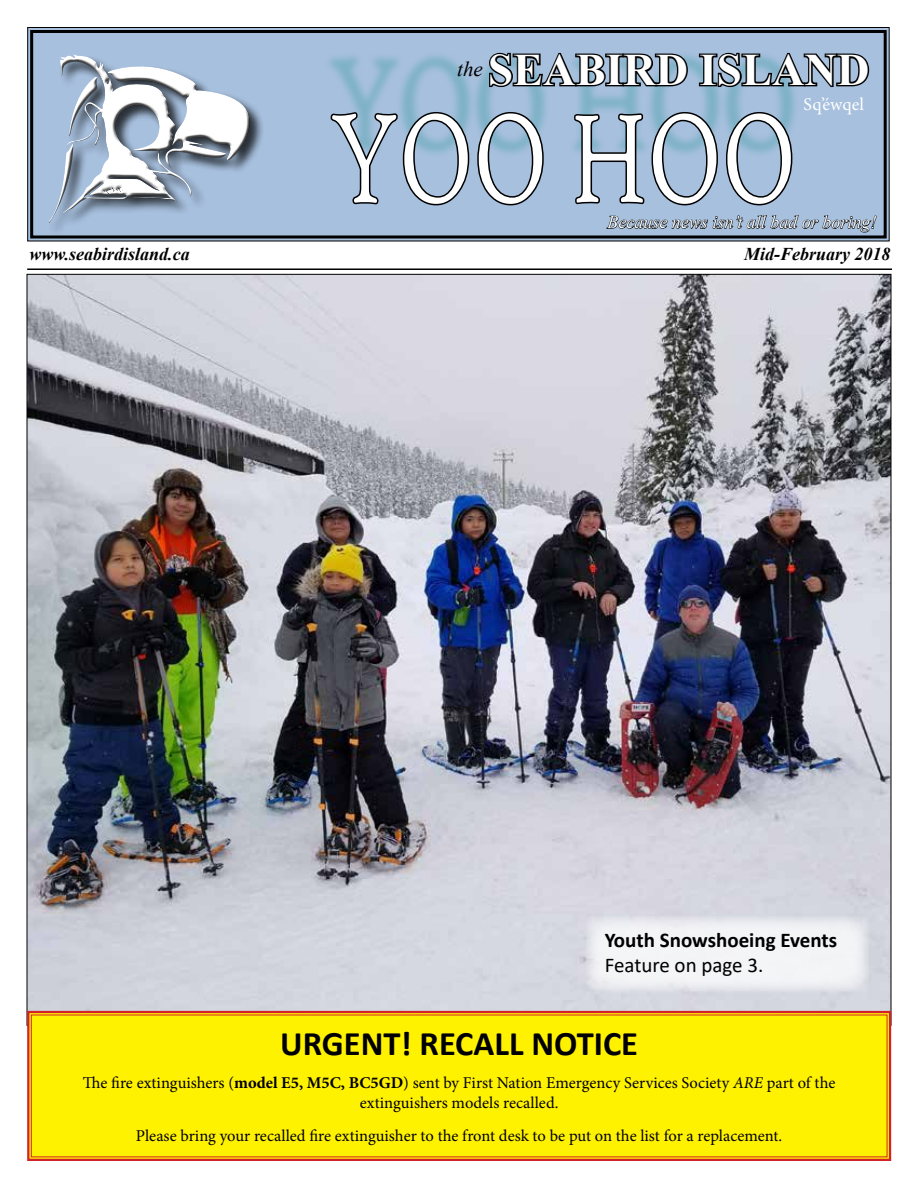
<style>
.page{position:relative;width:918px;height:1188px;background:#fff}
.page>*{position:absolute;margin:0;border:0;box-sizing:border-box;transform-origin:0 0}
.t1{font:135px "High Tower Text";color:#fff;scale:.67 1}
.t2{font:700 45px "Times New Roman";color:#fff}
.t3{font:700 34.5px "Calibri";color:#000}
.t4{font:700 21px "Calibri";color:#000}
.t5{font:21px "Calibri";color:#000}
.t6{font:italic 700 18px "Times New Roman";color:#000}
.t7{font:italic 18px "Times New Roman";color:#fff}
.t8{font:18px "Minion Pro";letter-spacing:.005em;color:#fff}
.t9{font:16.5px/19.8px "Minion Pro";color:#000;text-align:center}
.s1{font-weight:700}
.s2{font-style:italic}
</style>
<div class="page">
<img style="left:29px;top:276px;width:860px;height:734px">
<svg style="left:27px;top:27px;width:863px;height:215px;background:#9eb6d2"></svg>
<div style="left:30px;top:30px;width:857px;height:208px;border:3px solid #000"></div>
<hr style="left:27px;top:268px;width:865px;height:2px;background:#000">
<div style="left:324px;top:51px;width:476px;height:108px;background:#3c9ba2;opacity:.39"></div>
<svg style="left:329px;top:110px;width:216px;height:97px;background:#849bb3"></svg>
<svg style="left:487px;top:50px;width:203px;height:39px;background:#5b6d7e"></svg>
<svg style="left:697px;top:50px;width:174px;height:39px;background:#637587"></svg>
<svg style="left:573px;top:110px;width:304px;height:123px;background:#8aa1ba"></svg>
<div style="left:48px;top:54px;width:216px;height:183px;background:#000;opacity:.75"></div>
<div style="left:49px;top:53px;width:200px;height:171px;background:#fff;opacity:.75"></div>
<div style="left:49px;top:59px;width:201px;height:165px;background:#000;opacity:.75"></div>
<svg style="left:586px;top:916px;width:283px;height:76px;fill:#f3f4f6"></svg>
<svg style="left:26px;top:1010px;width:866px;height:151px;background:#fce703"></svg>
<h2 class="t2" style="left:457px;top:37px;width:414px"><sup>the</sup> SEABIRD ISLAND</h2>
<h1 class="t1" style="left:330px;top:81px;width:698px">YOO HOO</h1>
<p class="t8" style="left:804px;top:92px;width:62px">Sq’éwqel</p>
<p class="t6" style="left:29px;top:242px;width:162px">www.seabirdisland.ca</p>
<p class="t7" style="left:607px;top:210px;width:270px">Because news isn’t all bad or boring!</p>
<p class="t6" style="left:744px;top:242px;width:148px">Mid-February 2018</p>
<p class="t4" style="left:605px;top:925px;width:234px">Youth Snowshoeing Events</p>
<p class="t5" style="left:605px;top:951px;width:160px">Feature on page 3.</p>
<h3 class="t3" style="left:280px;top:1019px;width:359px">URGENT! RECALL NOTICE</h3>
<p class="t9" style="left:83px;top:1073px;width:754px">The fire extinguishers (<span class="s1">model E5, M5C, BC5GD</span>) sent by First Nation Emergency Services Society <span class="s2">ARE</span> part of the extinguishers models recalled.</p>
<p class="t9" style="left:136px;top:1126px;width:648px">Please bring your recalled fire extinguisher to the front desk to be put on the list for a replacement.</p>
</div>
